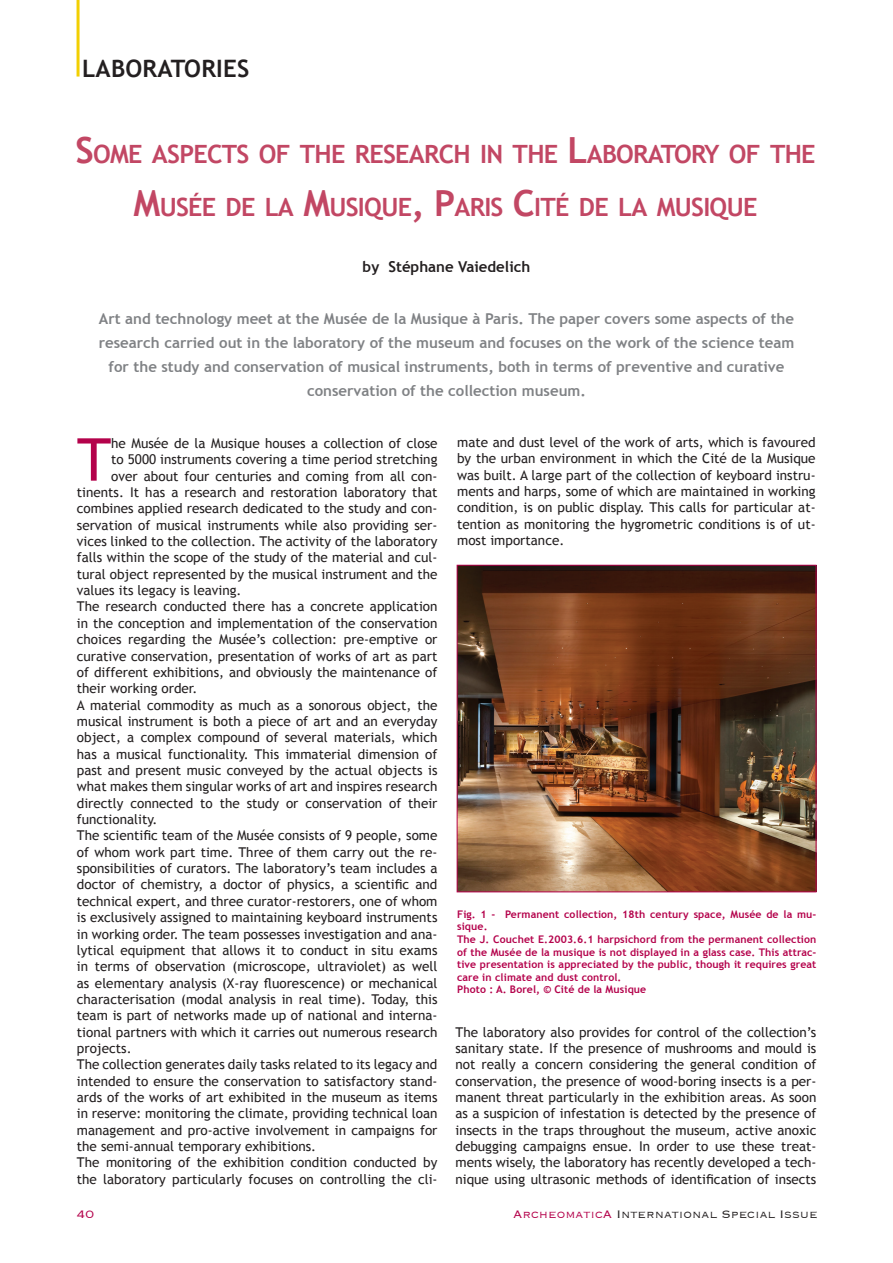
<style>
.page{position:relative;width:893px;height:1263px;background:#fff}
.page>*{position:absolute;margin:0;border:0;box-sizing:border-box;transform-origin:0 0}
.t1{font:59.25px "Trebuchet MS";color:#b4024b}
.t2{font:700 25.2px/52.8px "Trebuchet MS";letter-spacing:-.03em;color:#c24764;text-align:center}
.t3{font:700 24px "Trebuchet MS";letter-spacing:.01em;color:#231f20}
.t4{font:700 15px/24px "Trebuchet MS";color:#808285;text-align:center}
.t5{font:700 15px "Trebuchet MS";color:#231f20}
.t6{font:300 14.1px "Copperplate";color:#231f20}
.t7{font:300 14.1px "Copperplate";color:#b4024b}
.t8{font:13.5px/16.4px "Trebuchet MS";color:#231f20;text-align:justify}
.t9{font:700 10.5px/12.6px "Trebuchet MS";letter-spacing:.01em;color:#b4024b}
.s1{font-size:36px}
.s2{color:#b4024b}
</style>
<div class="page">
<hr style="left:77px;top:0;width:3px;height:77px;background:#f2cf02">
<img style="left:459px;top:567px;width:355px;height:323px">
<div style="left:457px;top:565px;width:359px;height:327px;border:1px solid #b4024b"></div>
<p class="t3" style="left:82px;top:53px;width:169px">LABORATORIES</p>
<p class="t2" style="left:75px;top:128px;width:742px"><span class="s1">S</span>OME ASPECTS OF THE RESEARCH IN THE <span class="s1">L</span>ABORATORY OF THE<br><span class="s1">M</span>USÉE DE LA <span class="s1">M</span>USIQUE<span class="s1">, P</span>ARIS <span class="s1">C</span>ITÉ DE LA MUSIQUE</p>
<p class="t5" style="left:363px;top:257px;width:169px">by Stéphane Vaiedelich</p>
<p class="t4" style="left:99px;top:306px;width:697px">Art and technology meet at the Musée de la Musique à Paris. The paper covers some aspects of the research carried out in the laboratory of the museum and focuses on the work of the science team for the study and conservation of musical instruments, both in terms of preventive and curative conservation of the collection museum.</p>
<p class="t1" style="left:77px;top:425px;width:36px">T</p>
<p class="t8" style="left:111px;top:435px;width:328px">he Musée de la Musique houses a collection of close</p>
<p class="t8" style="left:111px;top:451px;width:328px">to 5000 instruments covering a time period stretching</p>
<p class="t8" style="left:111px;top:468px;width:328px">over about four centuries and coming from all con-</p>
<p class="t8" style="left:77px;top:484px;width:362px">tinents. It has a research and restoration laboratory that</p>
<p class="t8" style="left:77px;top:501px;width:362px">combines applied research dedicated to the study and con-</p>
<p class="t8" style="left:77px;top:517px;width:362px">servation of musical instruments while also providing ser-</p>
<p class="t8" style="left:77px;top:533px;width:362px">vices linked to the collection. The activity of the laboratory</p>
<p class="t8" style="left:77px;top:550px;width:362px">falls within the scope of the study of the material and cul-</p>
<p class="t8" style="left:77px;top:566px;width:362px">tural object represented by the musical instrument and the</p>
<p class="t8" style="left:77px;top:582px;width:166px">values its legacy is leaving.</p>
<p class="t8" style="left:77px;top:599px;width:362px">The research conducted there has a concrete application in the conception and implementation of the conservation choices regarding the Musée’s collection: pre-emptive or curative conservation, presentation of works of art as part of different exhibitions, and obviously the maintenance of their working order.</p>
<p class="t8" style="left:77px;top:697px;width:362px">A material commodity as much as a sonorous object, the musical instrument is both a piece of art and an everyday object, a complex compound of several materials, which has a musical functionality. This immaterial dimension of past and present music conveyed by the actual objects is what makes them singular works of art and inspires research directly connected to the study or conservation of their functionality.</p>
<p class="t8" style="left:77px;top:828px;width:362px">The scientific team of the Musée consists of 9 people, some of whom work part time. Three of them carry out the re&shy;sponsibilities of curators. The laboratory’s team includes a doctor of chemistry, a doctor of physics, a scientific and technical expert, and three curator-restorers, one of whom is exclusively assigned to maintaining keyboard instruments in working order. The team possesses investigation and ana&shy;lytical equipment that allows it to conduct in situ exams in terms of observation (microscope, ultraviolet) as well as elementary analysis (X-ray fluorescence) or mechanical characterisation (modal analysis in real time). Today, this team is part of networks made up of national and interna&shy;tional partners with which it carries out numerous research projects.</p>
<p class="t8" style="left:77px;top:1056px;width:362px">The collection generates daily tasks related to its legacy and intended to ensure the conservation to satisfactory stand&shy;ards of the works of art exhibited in the museum as items in reserve: monitoring the climate, providing technical loan management and pro-active involvement in campaigns for the semi-annual temporary exhibitions.</p>
<p class="t8" style="left:77px;top:1155px;width:362px">The monitoring of the exhibition condition conducted by the laboratory particularly focuses on controlling the cli-</p>
<p class="t8" style="left:457px;top:434px;width:360px">mate and dust level of the work of arts, which is favoured by the urban environment in which the Cité de la Musique was built. A large part of the collection of keyboard instru&shy;ments and harps, some of which are maintained in working condition, is on public display. This calls for particular at&shy;tention as monitoring the hygrometric conditions is of ut&shy;most importance.</p>
<p class="t9" style="left:457px;top:908px;width:361px">Fig. 1 - Permanent collection, 18th century space, Musée de la mu&shy;sique.</p>
<p class="t9" style="left:457px;top:933px;width:361px;text-align:justify">The J. Couchet E.2003.6.1 harpsichord from the permanent collection of the Musée de la musique is not displayed in a glass case. This attrac&shy;tive presentation is appreciated by the public, though it requires great care in climate and dust control.</p>
<p class="t9" style="left:457px;top:983px;width:191px">Photo : A. Borel, © Cité de la Musique</p>
<p class="t8" style="left:455px;top:1024px;width:362px">The laboratory also provides for control of the collection’s sanitary state. If the presence of mushrooms and mould is not really a concern considering the general condition of conservation, the presence of wood-boring insects is a per&shy;manent threat particularly in the exhibition areas. As soon as a suspicion of infestation is detected by the presence of insects in the traps throughout the museum, active anoxic debugging campaigns ensue. In order to use these treat&shy;ments wisely, the laboratory has recently developed a tech&shy;nique using ultrasonic methods of identification of insects</p>
<p class="t7" style="left:77px;top:1205px;width:19px">40</p>
<p class="t6" style="left:513px;top:1205px;width:306px"><span class="s2">ArcheomaticA</span> International Special Issue</p>
</div>
